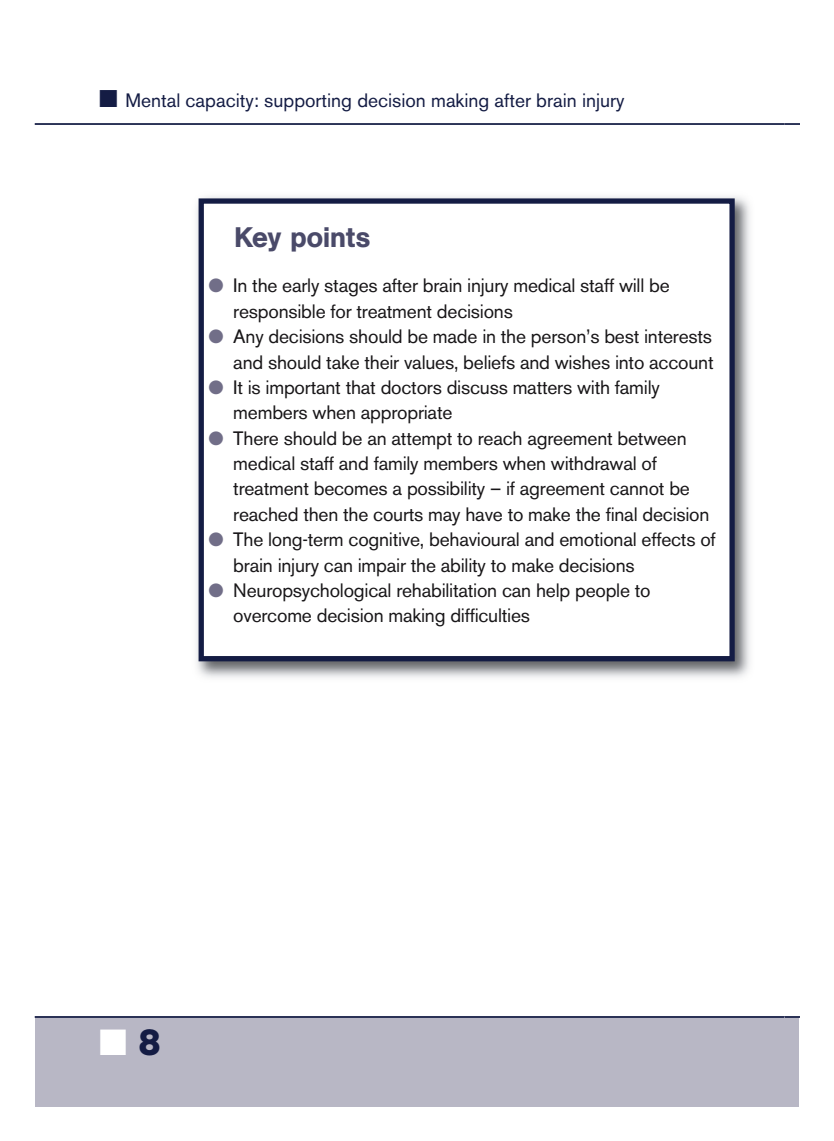
<style>
.page{position:relative;width:834px;height:1141px;background:#fff}
.page>*{position:absolute;margin:0;border:0;box-sizing:border-box;transform-origin:0 0}
.t1{font:700 36.75px "AG Book BQ";color:#141c44}
.t2{font:500 28px "AG Book BQ";color:#4a4a69}
.t3{font:19.25px/25.4px "Akzidenz Grotesk BE";letter-spacing:-.01em;color:#181618}
.t4{font:19.25px "Akzidenz Grotesk BE";color:#141c44}
.s1{color:#716e88}
.s2{color:#fff}
</style>
<div class="page">
<div style="left:784px;top:1017px;width:15px;height:89px;background:#b8b7c5"></div>
<svg style="left:784px;top:123px;width:15px;height:2px"></svg>
<svg style="left:784px;top:1016px;width:15px;height:2px"></svg>
<div style="left:35px;top:1017px;width:749px;height:89px;background:#b8b7c5"></div>
<hr style="left:35px;top:123px;width:749px;height:2px;background:#141c44">
<hr style="left:35px;top:1016px;width:749px;height:2px;background:#141c44">
<img style="left:196px;top:196px;width:554px;height:482px">
<div style="left:204px;top:204px;width:525px;height:452px;background:#fff"></div>
<div style="left:198px;top:198px;width:536px;height:463px;border:5px solid #141c44"></div>
<p class="t4" style="left:99px;top:89px;width:526px">■ Mental capacity: supporting decision making after brain injury</p>
<h2 class="t2" style="left:234px;top:227px;width:137px">Key points</h2>
<p class="t3" style="left:233px;top:275px;width:438px;text-indent:-25px"><span class="s1">●</span> In the early stages after brain injury medical staff will be responsible for treatment decisions</p>
<p class="t3" style="left:208px;top:326px;width:506px;text-align:right"><span class="s1">●</span> Any decisions should be made in the person’s best interests and should take their values, beliefs and wishes into account</p>
<p class="t3" style="left:233px;top:377px;width:428px;text-indent:-25px"><span class="s1">●</span> It is important that doctors discuss matters with family members when appropriate</p>
<p class="t3" style="left:233px;top:427px;width:477px;text-indent:-25px"><span class="s1">●</span> There should be an attempt to reach agreement between medical staff and family members when withdrawal of treatment becomes a possibility – if agreement cannot be reached then the courts may have to make the final decision</p>
<p class="t3" style="left:233px;top:529px;width:484px;text-indent:-25px"><span class="s1">●</span> The long-term cognitive, behavioural and emotional effects of brain injury can impair the ability to make decisions</p>
<p class="t3" style="left:233px;top:580px;width:419px;text-indent:-25px"><span class="s1">●</span> Neuropsychological rehabilitation can help people to overcome decision making difficulties</p>
<h1 class="t1" style="left:99px;top:1030px;width:63px"><span class="s2">■</span> 8</h1>
</div>
